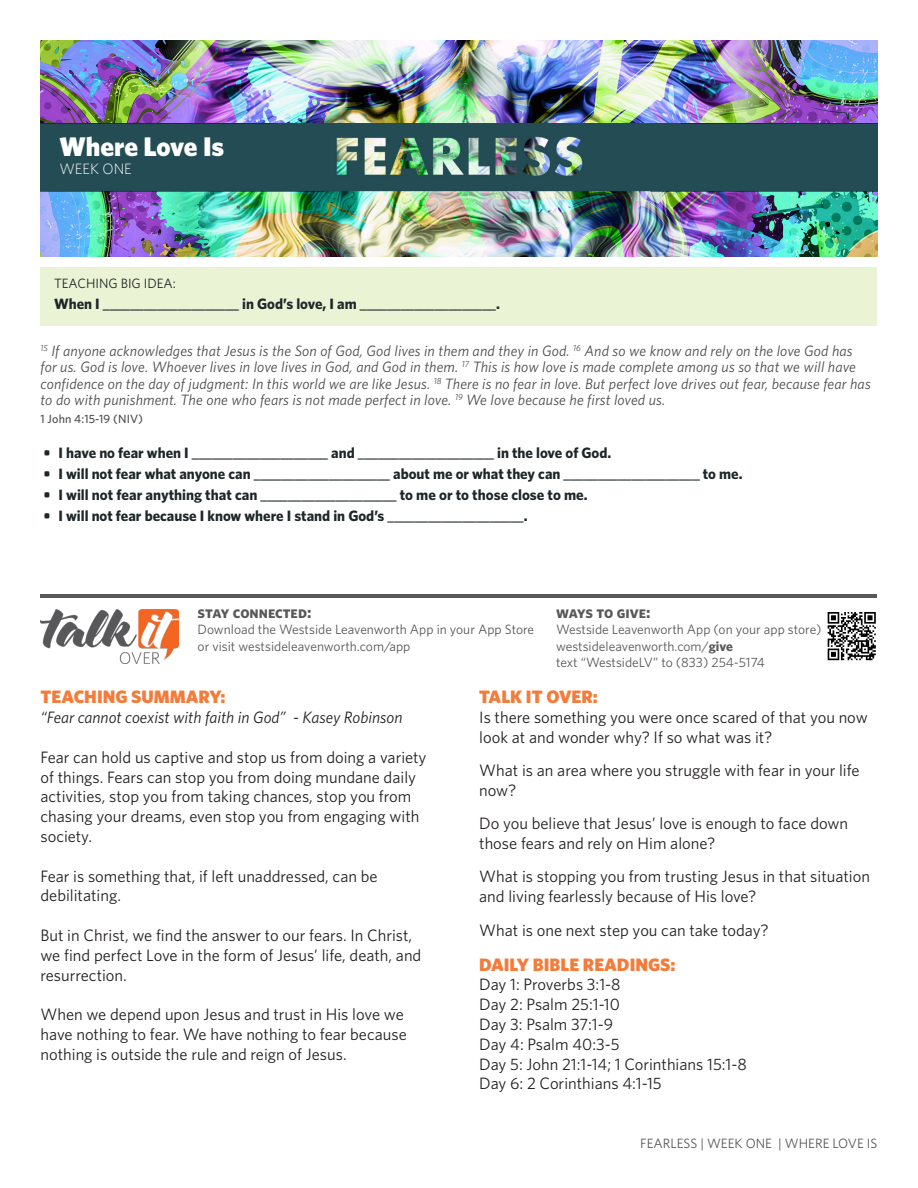
<style>
.page{position:relative;width:918px;height:1188px;background:#fff}
.page>*{position:absolute;margin:0;border:0;box-sizing:border-box;transform-origin:0 0}
.t1{font:900 27px "Whitney HTF";letter-spacing:-.005em;color:#fff}
.H2_Orange{font:900 18px "Whitney HTF";color:#f47c3b}
.TIO-paragraph{font:16.5px/19.8px "Whitney HTF";color:#231f20}
.TIO-Scriptures{font:16.5px "Whitney HTF";color:#231f20}
.t2{font:italic 16.5px "Whitney HTF";color:#231f20}
.Connect_Heading{font:16.5px "Whitney HTF Bold SC";letter-spacing:-.01em;color:#57585a}
.Scripture_Left_Last{font:italic 15px/16.5px "Whitney HTF";letter-spacing:.01em;color:#4b4c4d}
.Teaching_Big_Idea{font:700 15px "Whitney HTF";color:#1d2629}
.t3{font:300 15px "Whitney HTF";color:#fff}
.connect_text{font:13.5px/16.2px "Whitney HTF";color:#57585a}
.Teaching_Big_Idea_He{font:13.5px "Whitney HTF";color:#1d2629}
.Scripture_Reference{font:500 12px "Whitney HTF";letter-spacing:.01em;color:#4b4c4d}
.s1{font-weight:700}
</style>
<div class="page">
<img style="left:40px;top:40px;width:838px;height:216px">
<div style="left:40px;top:267px;width:838px;height:23px;background:#eaf3d4"></div>
<div style="left:40px;top:282px;width:838px;height:43px;background:#eaf3d4"></div>
<hr style="left:40px;top:594px;width:838px;height:4px;background:#58585a">
<img style="left:40px;top:609px;width:138px;height:55px">
<svg style="left:827px;top:612px;width:46px;height:49px"></svg>
<svg style="left:828px;top:612px;width:48px;height:48px"></svg>
<h1 class="t1" style="left:59px;top:130px;width:167px">Where Love Is</h1>
<p class="t3" style="left:59px;top:160px;width:74px">WEEK ONE</p>
<p class="Teaching_Big_Idea_He" style="left:54px;top:275px;width:123px">TEACHING BIG IDEA:</p>
<p class="Teaching_Big_Idea" style="left:54px;top:295px;width:447px">When I ____________________ in God’s love, I am ____________________.</p>
<p class="Scripture_Left_Last" style="left:40px;top:342px;width:832px"><sup>15</sup> If anyone acknowledges that Jesus is the Son of God, God lives in them and they in God. <sup>16</sup> And so we know and rely on the love God has for us. God is love. Whoever lives in love lives in God, and God in them. <sup>17</sup> This is how love is made complete among us so that we will have confidence on the day of judgment: In this world we are like Jesus. <sup>18</sup> There is no fear in love. But perfect love drives out fear, because fear has to do with punishment. The one who fears is not made perfect in love. <sup>19</sup> We love because he first loved us.</p>
<p class="Scripture_Reference" style="left:40px;top:412px;width:104px">1 John 4:15-19 (NIV)</p>
<p class="Teaching_Big_Idea" style="left:44px;top:443px;width:569px">• I have no fear when I ____________________ and ____________________ in the love of God.</p>
<p class="Teaching_Big_Idea" style="left:44px;top:464px;width:701px">• I will not fear what anyone can ____________________ about me or what they can ____________________ to me.</p>
<p class="Teaching_Big_Idea" style="left:44px;top:485px;width:546px">• I will not fear anything that can ____________________ to me or to those close to me.</p>
<p class="Teaching_Big_Idea" style="left:44px;top:506px;width:486px">• I will not fear because I know where I stand in God’s ____________________.</p>
<p class="Connect_Heading" style="left:198px;top:602px;width:115px">stay connected:</p>
<p class="connect_text" style="left:198px;top:621px;width:338px">Download the Westside Leavenworth App in your App Store or visit westsideleavenworth.com/app</p>
<p class="Connect_Heading" style="left:556px;top:602px;width:96px">ways to give:</p>
<p class="connect_text" style="left:556px;top:621px;width:267px">Westside Leavenworth App (on your app store) westsideleavenworth.com/<span class="s1">give</span></p>
<p class="connect_text" style="left:556px;top:654px;width:210px">text “WestsideLV” to (833) 254-5174</p>
<p class="H2_Orange" style="left:40px;top:686px;width:187px">TEACHING SUMMARY:</p>
<p class="t2" style="left:40px;top:708px;width:363px">“Fear cannot coexist with faith in God” - Kasey Robinson</p>
<p class="TIO-paragraph" style="left:40px;top:747px;width:388px">Fear can hold us captive and stop us from doing a variety of things. Fears can stop you from doing mundane daily activities, stop you from taking chances, stop you from chasing your dreams, even stop you from engaging with society.</p>
<p class="TIO-paragraph" style="left:40px;top:866px;width:339px">Fear is something that, if left unaddressed, can be debilitating.</p>
<p class="TIO-paragraph" style="left:40px;top:925px;width:382px">But in Christ, we find the answer to our fears. In Christ, we find perfect Love in the form of Jesus’ life, death, and resurrection.</p>
<p class="TIO-paragraph" style="left:40px;top:1004px;width:368px">When we depend upon Jesus and trust in His love we have nothing to fear. We have nothing to fear because nothing is outside the rule and reign of Jesus.</p>
<p class="H2_Orange" style="left:479px;top:686px;width:120px">TALK IT OVER:</p>
<p class="TIO-paragraph" style="left:479px;top:707px;width:390px">Is there something you were once scared of that you now look at and wonder why? If so what was it?</p>
<p class="TIO-paragraph" style="left:479px;top:760px;width:382px">What is an area where you struggle with fear in your life now?</p>
<p class="TIO-paragraph" style="left:479px;top:813px;width:371px">Do you believe that Jesus’ love is enough to face down those fears and rely on Him alone?</p>
<p class="TIO-paragraph" style="left:479px;top:866px;width:392px">What is stopping you from trusting Jesus in that situation and living fearlessly because of His love?</p>
<p class="TIO-paragraph" style="left:479px;top:920px;width:291px">What is one next step you can take today?</p>
<p class="H2_Orange" style="left:479px;top:953px;width:198px">DAILY BIBLE READINGS:</p>
<p class="TIO-Scriptures" style="left:479px;top:975px;width:143px">Day 1: Proverbs 3:1-8</p>
<p class="TIO-Scriptures" style="left:479px;top:995px;width:142px">Day 2: Psalm 25:1-10</p>
<p class="TIO-Scriptures" style="left:479px;top:1015px;width:135px">Day 3: Psalm 37:1-9</p>
<p class="TIO-Scriptures" style="left:479px;top:1034px;width:142px">Day 4: Psalm 40:3-5</p>
<p class="TIO-Scriptures" style="left:479px;top:1054px;width:269px">Day 5: John 21:1-14; 1 Corinthians 15:1-8</p>
<p class="TIO-Scriptures" style="left:479px;top:1074px;width:184px">Day 6: 2 Corinthians 4:1-15</p>
<p class="connect_text" style="left:640px;top:1134px;width:239px">FEARLESS | WEEK ONE | WHERE LOVE IS</p>
</div>
